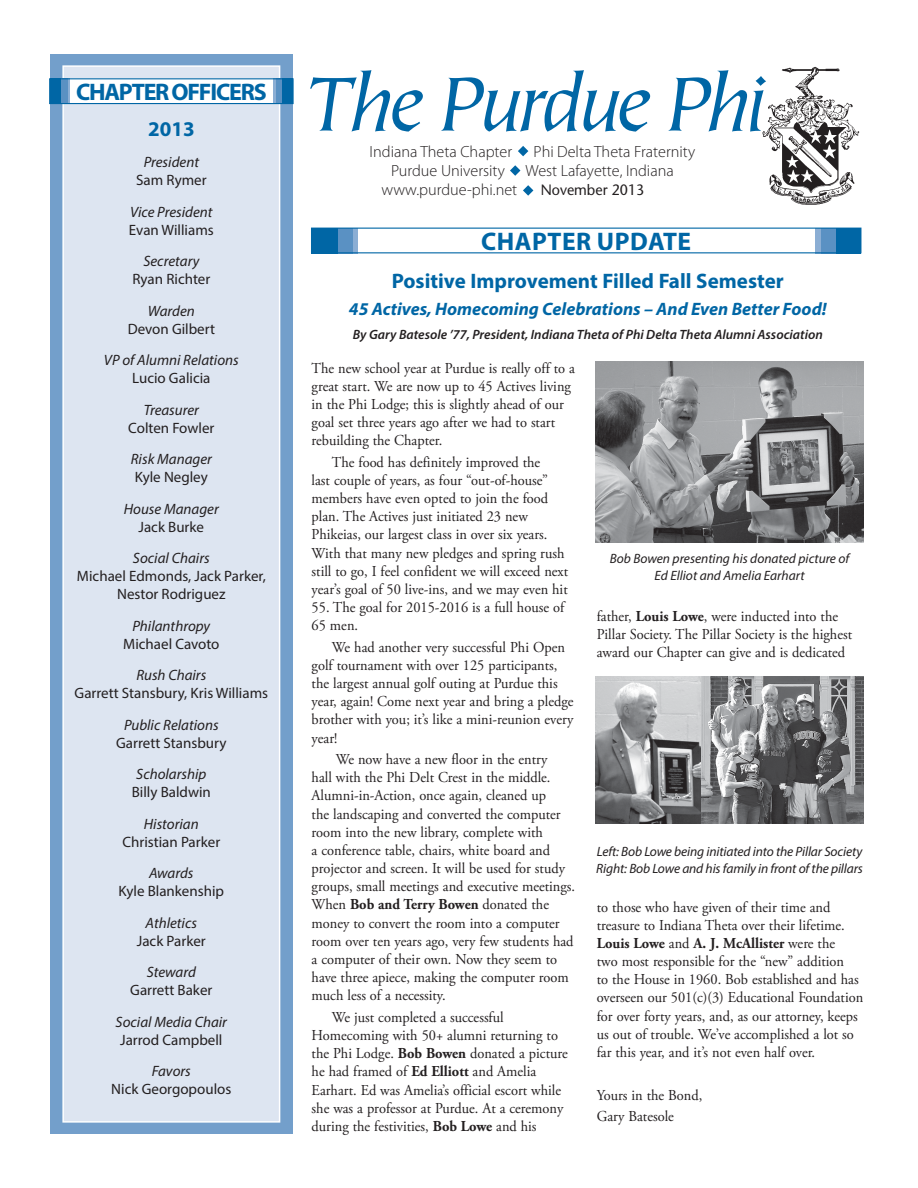
<style>
.page{position:relative;width:918px;height:1188px;background:#fff}
.page>*{position:absolute;margin:0;border:0;box-sizing:border-box;transform-origin:0 0}
.t1{font:700 25.5px "Myriad Pro";letter-spacing:.02em;color:#0066a5}
.t2{font:700 24px "Myriad Pro";letter-spacing:-.05em;color:#0066a5}
.t3{font:700 21px "Myriad Pro";color:#0066a5}
.t4{font:italic 700 18px "Myriad Pro";color:#0066a5}
.t5{font:300 16.2px "Myriad Pro";color:#231f20}
.t6{font:15.15px/18.1px "Adobe Garamond Pro";color:#231f20;scale:.95 1}
.t7{font:15px/18px "Myriad Pro";color:#231f20;text-align:center}
.t8{font:italic 15px "Myriad Pro";color:#231f20}
.t9{font:15px "Stone Sans";color:#231f20;scale:.95 1}
.t10{font:italic 13.5px/16.5px "Myriad Pro";letter-spacing:-.01em;color:#231f20;text-align:center}
.t11{font:italic 600 13.5px "Myriad Pro";color:#231f20}
.s1{font-weight:700}
</style>
<div class="page">
<svg style="left:310px;top:70px;width:113px;height:62px"></svg>
<svg style="left:441px;top:70px;width:209px;height:62px"></svg>
<svg style="left:668px;top:70px;width:92px;height:62px"></svg>
<svg style="left:518px;top:146px;width:10px;height:10px"></svg>
<svg style="left:510px;top:165px;width:10px;height:11px"></svg>
<svg style="left:523px;top:185px;width:10px;height:11px"></svg>
<img style="left:760px;top:66px;width:100px;height:139px">
<div style="left:50px;top:54px;width:242px;height:1080px;background:#739fcb"></div>
<div style="left:62px;top:65px;width:218px;height:1058px;background:#dde5f1;border:2px solid #fff"></div>
<div style="left:52px;top:79px;width:240px;height:24px;background:#fff"></div>
<div style="left:59px;top:78px;width:11px;height:26px;background:#8baed4"></div>
<div style="left:57px;top:78px;width:11px;height:26px;background:#5a91c3"></div>
<div style="left:50px;top:78px;width:11px;height:26px;background:#0066a5"></div>
<div style="left:273px;top:78px;width:11px;height:26px;background:#8baed4"></div>
<svg style="left:276px;top:80px;width:7px;height:22px"></svg>
<div style="left:283px;top:78px;width:10px;height:26px;background:#0066a5"></div>
<div style="left:49px;top:78px;width:245px;height:26px;border:1px solid #0066a5"></div>
<div style="left:334px;top:228px;width:24px;height:25px;background:#8baed4"></div>
<div style="left:328px;top:228px;width:25px;height:25px;background:#5a91c3"></div>
<div style="left:311px;top:228px;width:26px;height:25px;background:#0066a5"></div>
<div style="left:816px;top:228px;width:24px;height:25px;background:#8baed4"></div>
<div style="left:821px;top:228px;width:24px;height:25px;background:#5a91c3"></div>
<div style="left:837px;top:228px;width:24px;height:25px;background:#0066a5"></div>
<div style="left:311px;top:228px;width:550px;height:25px;border:1px solid #0066a5"></div>
<img style="left:595px;top:362px;width:269px;height:180px">
<img style="left:595px;top:677px;width:107px;height:147px">
<img style="left:702px;top:677px;width:162px;height:147px">
<h2 class="t2" style="left:76px;top:76px;width:192px">Chapter Officers</h2>
<h3 class="t3" style="left:148px;top:115px;width:48px">2013</h3>
<p class="t8" style="left:144px;top:153px;width:57px">President</p>
<p class="t7" style="left:136px;top:171px;width:72px">Sam Rymer</p>
<p class="t8" style="left:130px;top:203px;width:84px">Vice President</p>
<p class="t7" style="left:129px;top:221px;width:86px">Evan Williams</p>
<p class="t8" style="left:143px;top:252px;width:57px">Secretary</p>
<p class="t7" style="left:132px;top:270px;width:80px">Ryan Richter</p>
<p class="t8" style="left:148px;top:302px;width:49px">Warden</p>
<p class="t7" style="left:128px;top:320px;width:89px">Devon Gilbert</p>
<p class="t8" style="left:104px;top:351px;width:136px">VP of Alumni Relations</p>
<p class="t7" style="left:132px;top:369px;width:80px">Lucio Galicia</p>
<p class="t8" style="left:144px;top:401px;width:57px">Treasurer</p>
<p class="t7" style="left:128px;top:419px;width:88px">Colten Fowler</p>
<p class="t8" style="left:131px;top:450px;width:83px">Risk Manager</p>
<p class="t7" style="left:135px;top:468px;width:75px">Kyle Negley</p>
<p class="t8" style="left:124px;top:500px;width:97px">House Manager</p>
<p class="t7" style="left:139px;top:518px;width:67px">Jack Burke</p>
<p class="t8" style="left:133px;top:549px;width:78px">Social Chairs</p>
<p class="t7" style="left:77px;top:567px;width:190px">Michael Edmonds, Jack Parker,<br>Nestor Rodriguez</p>
<p class="t8" style="left:132px;top:617px;width:79px">Philanthropy</p>
<p class="t7" style="left:123px;top:635px;width:98px">Michael Cavoto</p>
<p class="t8" style="left:136px;top:666px;width:71px">Rush Chairs</p>
<p class="t7" style="left:75px;top:684px;width:195px">Garrett Stansbury, Kris Williams</p>
<p class="t8" style="left:124px;top:716px;width:96px">Public Relations</p>
<p class="t7" style="left:116px;top:734px;width:112px">Garrett Stansbury</p>
<p class="t8" style="left:136px;top:765px;width:72px">Scholarship</p>
<p class="t7" style="left:132px;top:783px;width:81px">Billy Baldwin</p>
<p class="t8" style="left:144px;top:815px;width:56px">Historian</p>
<p class="t7" style="left:122px;top:833px;width:99px">Christian Parker</p>
<p class="t8" style="left:149px;top:864px;width:46px">Awards</p>
<p class="t7" style="left:119px;top:882px;width:107px">Kyle Blankenship</p>
<p class="t8" style="left:146px;top:914px;width:53px">Athletics</p>
<p class="t7" style="left:137px;top:932px;width:70px">Jack Parker</p>
<p class="t8" style="left:147px;top:963px;width:51px">Steward</p>
<p class="t7" style="left:130px;top:981px;width:84px">Garrett Baker</p>
<p class="t8" style="left:116px;top:1013px;width:113px">Social Media Chair</p>
<p class="t7" style="left:120px;top:1031px;width:104px">Jarrod Campbell</p>
<p class="t8" style="left:152px;top:1062px;width:41px">Favors</p>
<p class="t7" style="left:111px;top:1080px;width:122px">Nick Georgopoulos</p>
<p class="t5" style="left:370px;top:142px;width:144px">Indiana Theta Chapter</p>
<p class="t5" style="left:534px;top:142px;width:163px">Phi Delta Theta Fraternity</p>
<p class="t5" style="left:391px;top:162px;width:115px">Purdue University</p>
<p class="t5" style="left:526px;top:162px;width:150px">West Lafayette, Indiana</p>
<p class="t5" style="left:382px;top:181px;width:137px">www.purdue-phi.net</p>
<p class="t9" style="left:541px;top:181px;width:111px">November 2013</p>
<h1 class="t1" style="left:481px;top:225px;width:212px">Chapter Update</h1>
<h3 class="t3" style="left:392px;top:267px;width:393px">Positive Improvement Filled Fall Semester</h3>
<p class="t4" style="left:349px;top:297px;width:479px">45 Actives, Homecoming Celebrations – And Even Better Food!</p>
<p class="t11" style="left:353px;top:325px;width:471px">By Gary Batesole ’77, President, Indiana Theta of Phi Delta Theta Alumni Association</p>
<p class="t6" style="left:312px;top:359px;width:279px">The new school year at Purdue is really off to a great start. We are now up to 45 Actives living in the Phi Lodge; this is slightly ahead of our goal set three years ago after we had to start rebuilding the Chapter.</p>
<p class="t6" style="left:312px;top:453px;width:272px;text-indent:20px">The food has definitely improved the<br>last couple of years, as four “out-of-house” members have even opted to join the food plan. The Actives just initiated 23 new Phikeias, our largest class in over six years.<br>With that many new pledges and spring rush still to go, I feel confident we will exceed next year’s goal of 50 live-ins, and we may even hit</p>
<p class="t6" style="left:312px;top:599px;width:267px">55. The goal for 2015-2016 is a full house of<br>65 men.</p>
<p class="t6" style="left:312px;top:638px;width:277px;text-indent:20px">We had another very successful Phi Open golf tournament with over 125 participants, the largest annual golf outing at Purdue this year, again! Come next year and bring a pledge brother with you; it’s like a mini-reunion every year!</p>
<p class="t6" style="left:312px;top:751px;width:279px;text-indent:24px">We now have a new floor in the entry<br>hall with the Phi Delt Crest in the middle.<br>Alumni-in-Action, once again, cleaned up<br>the landscaping and converted the computer room into the new library, complete with<br>a conference table, chairs, white board and projector and screen. It will be used for study groups, small meetings and executive meetings.<br>When <span class="s1">Bob and Terry Bowen</span> donated the money to convert the room into a computer room over ten years ago, very few students had a computer of their own. Now they seem to have three apiece, making the computer room much less of a necessity.</p>
<p class="t6" style="left:312px;top:1008px;width:271px;text-indent:20px">We just completed a successful Homecoming with 50+ alumni returning to the Phi Lodge. <span class="s1">Bob Bowen</span> donated a picture he had framed of <span class="s1">Ed Elliott</span> and Amelia Earhart. Ed was Amelia’s official escort while she was a professor at Purdue. At a ceremony during the festivities, <span class="s1">Bob Lowe</span> and his</p>
<p class="t10" style="left:610px;top:550px;width:241px">Bob Bowen presenting his donated picture of<br>Ed Elliot and Amelia Earhart</p>
<p class="t6" style="left:597px;top:607px;width:270px">father, <span class="s1">Louis Lowe</span>, were inducted into the<br>Pillar Society. The Pillar Society is the highest award our Chapter can give and is dedicated</p>
<p class="t10" style="left:596px;top:843px;width:268px;text-align:left">Left: Bob Lowe being initiated into the Pillar Society<br>Right: Bob Lowe and his family in front of the pillars</p>
<p class="t6" style="left:597px;top:898px;width:282px">to those who have given of their time and treasure to Indiana Theta over their lifetime.<br><span class="s1">Louis Lowe</span> and <span class="s1">A. J. McAllister</span> were the<br>two most responsible for the “new” addition<br>to the House in 1960. Bob established and has overseen our 501(c)(3) Educational Foundation for over forty years, and, as our attorney, keeps us out of trouble. We’ve accomplished a lot so far this year, and it’s not even half over.</p>
<p class="t6" style="left:597px;top:1085px;width:113px;line-height:21.5px">Yours in the Bond,<br>Gary Batesole</p>
</div>
